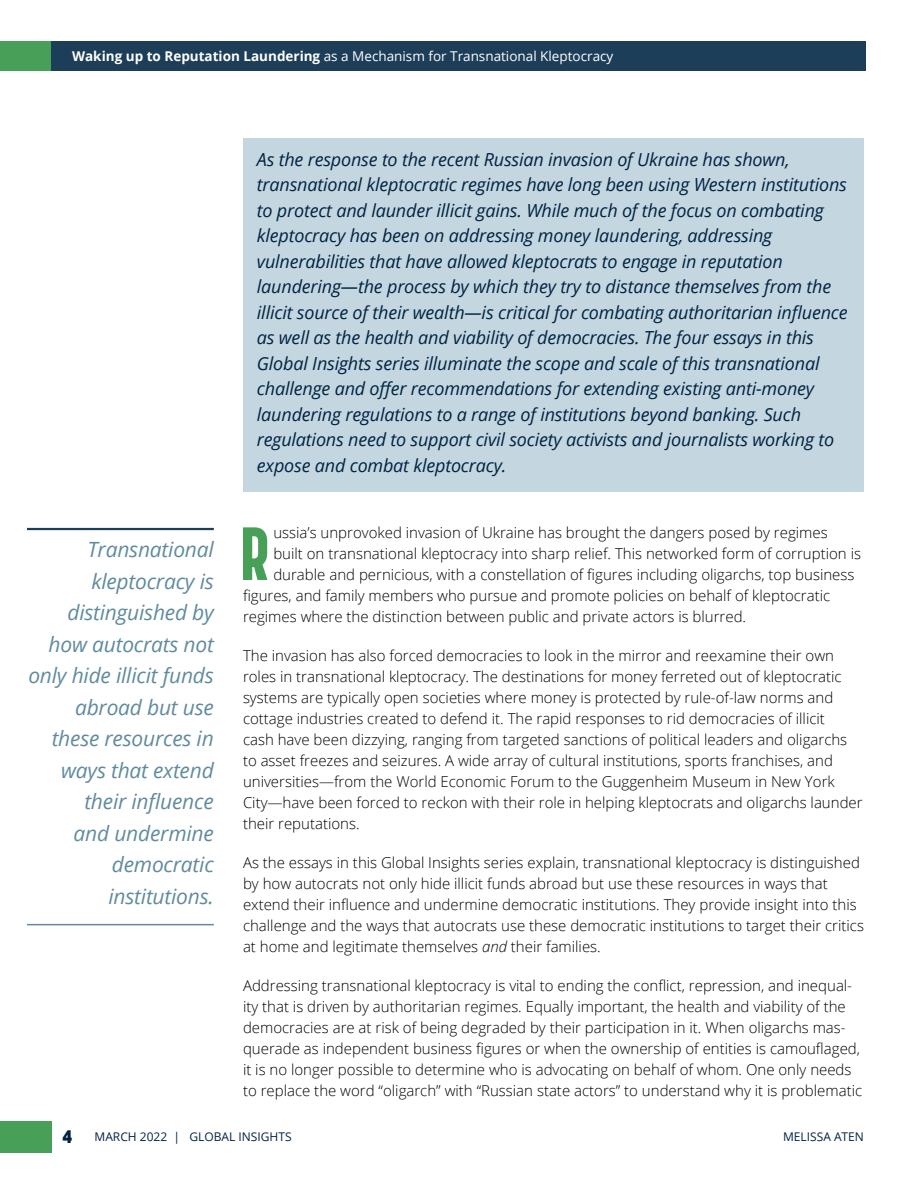
<style>
.page{position:relative;width:918px;height:1188px;background:#fff}
.page>*{position:absolute;margin:0;border:0;box-sizing:border-box;transform-origin:0 0}
.Paragraph_Style_1{font:800 74.55px "Korolev Compressed";color:#48a058}
.Pullquote{font:italic 21px/31.5px "Open Sans";letter-spacing:-.01em;color:#608b9f;text-align:right}
.Intro_Para{font:italic 18px/25.5px "Open Sans";letter-spacing:-.01em;color:#002442}
.Body_Text{font:300 15px/21px "Open Sans";color:#000}
.Paragraph_Style_1-2{font:300 15px "Open Sans";color:#000}
.t1{font:13.5px "Open Sans";color:#fff}
.t2{font:12px "Open Sans";color:#002442}
.s1{font-weight:700}
.s2{font-style:italic}
.s3{font-family:"Korolev";font-weight:800;font-size:18px}
</style>
<div class="page">
<div style="left:0;top:1121px;width:52px;height:32px;background:#48a058"></div>
<div style="left:50px;top:41px;width:816px;height:29px;background:#1d3e58"></div>
<div style="left:0;top:41px;width:51px;height:29px;background:#48a058"></div>
<div style="left:243px;top:138px;width:621px;height:353px;background:#c4d6e0"></div>
<hr style="left:27px;top:528px;width:187px;height:2px;background:#1d3e58">
<hr style="left:27px;top:924px;width:187px;height:1px;background:#608b9f">
<p class="t1" style="left:72px;top:47px;width:543px"><span class="s1">Waking up to Reputation Laundering</span> as a Mechanism for Transnational Kleptocracy</p>
<p class="Pullquote" style="left:28px;top:533px;width:187px">Transnational kleptocracy is distinguished by how autocrats not only hide illicit funds abroad but use these resources in ways that extend their influence<br>and undermine democratic institutions.</p>
<p class="Intro_Para" style="left:257px;top:146px;width:592px">As the response to the recent Russian invasion of Ukraine has shown, transnational kleptocratic regimes have long been using Western institutions to protect and launder illicit gains. While much of the focus on combating kleptocracy has been on addressing money laundering, addressing vulnerabilities that have allowed kleptocrats to engage in reputation laundering—the process by which they try to distance themselves from the illicit source of their wealth—is critical for combating authoritarian influence as well as the health and viability of democracies. The four essays in this Global Insights series illuminate the scope and scale of this transnational challenge and offer recommendations for extending existing anti-money laundering regulations to a range of institutions beyond banking. Such regulations need to support civil society activists and journalists working to expose and combat kleptocracy.</p>
<p class="Paragraph_Style_1" style="left:240px;top:510px;width:31px">R</p>
<p class="Paragraph_Style_1-2" style="left:273px;top:522px;width:556px">ussia’s unprovoked invasion of Ukraine has brought the dangers posed by regimes</p>
<p class="Paragraph_Style_1-2" style="left:273px;top:543px;width:589px">built on transnational kleptocracy into sharp relief. This networked form of corruption is</p>
<p class="Paragraph_Style_1-2" style="left:273px;top:564px;width:583px">durable and pernicious, with a constellation of figures including oligarchs, top business</p>
<p class="Paragraph_Style_1-2" style="left:243px;top:585px;width:589px">figures, and family members who pursue and promote policies on behalf of kleptocratic</p>
<p class="Paragraph_Style_1-2" style="left:243px;top:606px;width:505px">regimes where the distinction between public and private actors is blurred.</p>
<p class="Body_Text" style="left:243px;top:645px;width:621px">The invasion has also forced democracies to look in the mirror and reexamine their own roles in transnational kleptocracy. The destinations for money ferreted out of kleptocratic systems are typically open societies where money is protected by rule-of-law norms and cottage industries created to defend it. The rapid responses to rid democracies of illicit<br>cash have been dizzying, ranging from targeted sanctions of political leaders and oligarchs to asset freezes and seizures. A wide array of cultural institutions, sports franchises, and universities—from the World Economic Forum to the Guggenheim Museum in New York City—have been forced to reckon with their role in helping kleptocrats and oligarchs launder their reputations.</p>
<p class="Body_Text" style="left:243px;top:852px;width:623px">As the essays in this Global Insights series explain, transnational kleptocracy is distinguished by how autocrats not only hide illicit funds abroad but use these resources in ways that extend their influence and undermine democratic institutions. They provide insight into this challenge and the ways that autocrats use these democratic institutions to target their critics at home and legitimate themselves <span class="s2">and</span> their families.</p>
<p class="Body_Text" style="left:243px;top:975px;width:621px">Addressing transnational kleptocracy is vital to ending the conflict, repression, and inequal&shy;ity that is driven by authoritarian regimes. Equally important, the health and viability of the democracies are at risk of being degraded by their participation in it. When oligarchs mas&shy;querade as independent business figures or when the ownership of entities is camouflaged, it is no longer possible to determine who is advocating on behalf of whom. One only needs to replace the word “oligarch” with “Russian state actors” to understand why it is problematic</p>
<p class="t2" style="left:62px;top:1128px;width:231px"><span class="s3">4</span> MARCH 2022 | GLOBAL INSIGHTS</p>
<p class="t2" style="left:783px;top:1128px;width:82px">MELISSA ATEN</p>
</div>
